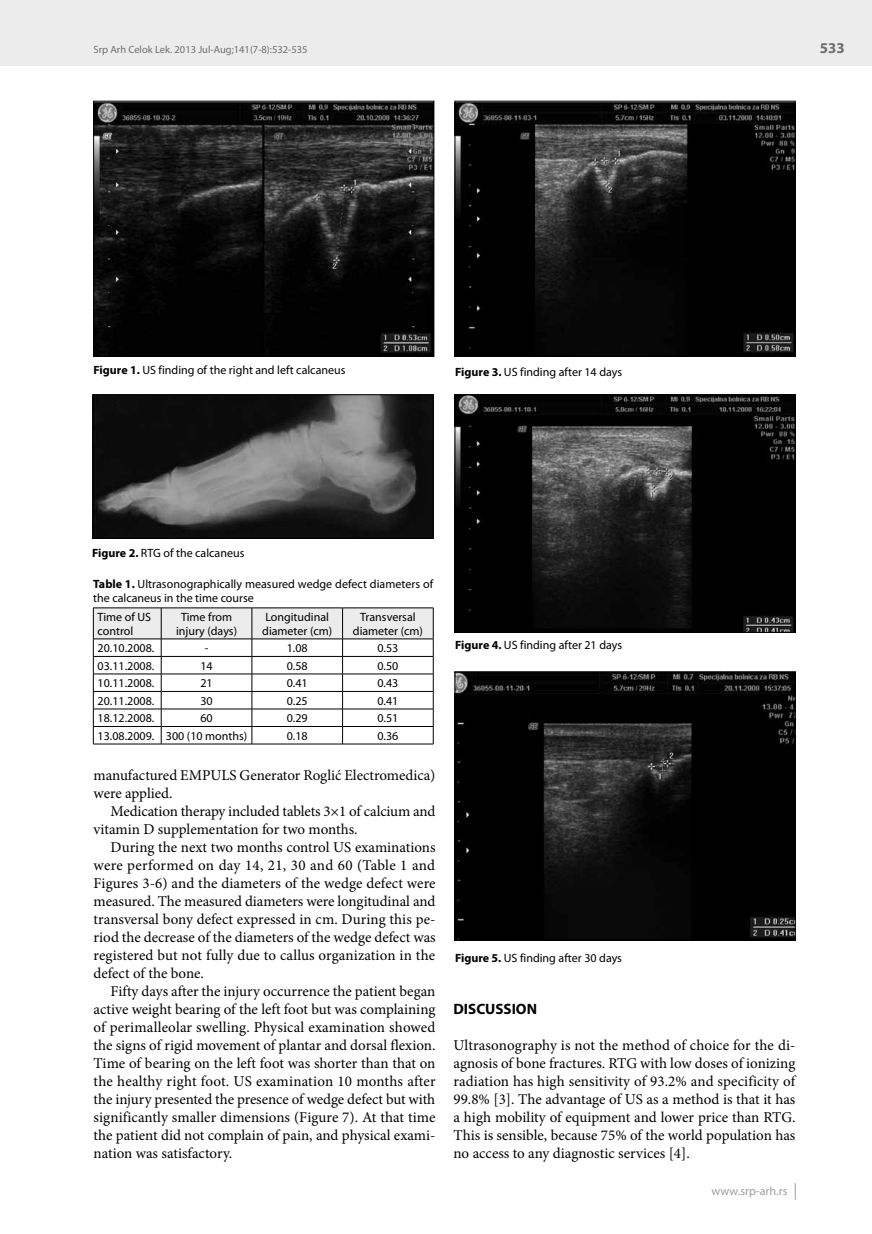
<style>
.page{position:relative;width:872px;height:1234px;background:#fff}
.page>*{position:absolute;margin:0;border:0;box-sizing:border-box;transform-origin:0 0}
.t1{font:15px/18px "Minion Pro";letter-spacing:-.005em;color:#000;text-align:justify}
.t2{font:700 15px "Myriad Pro";color:#000}
.t3{font:700 15px "Myriad Pro";color:#6f6f6e}
.t4{font:12px/13.5px "Myriad Pro";color:#000}
.t5{font:12px "Myriad Pro";letter-spacing:.005em;color:#9c9d9d}
.t6{font:10.5px "Myriad Pro";color:#6f6f6e}
.s1{font-weight:700}
</style>
<div class="page">
<div style="left:0;top:0;width:872px;height:66px;background:#ececed"></div>
<svg style="left:795px;top:1183px;width:1px;height:16px"></svg>
<img style="left:95px;top:103px;width:337px;height:251px">
<div style="left:93px;top:101px;width:341px;height:255px;border:1px solid #000"></div>
<img style="left:95px;top:396px;width:336px;height:140px">
<div style="left:93px;top:394px;width:340px;height:144px;border:1px solid #000"></div>
<img style="left:457px;top:103px;width:336px;height:251px">
<div style="left:455px;top:101px;width:340px;height:255px;border:1px solid #000"></div>
<svg style="left:93px;top:607px;width:341px;height:136px"></svg>
<hr style="left:93px;top:743px;width:68px;height:1px;background:#000">
<hr style="left:161px;top:743px;width:91px;height:1px;background:#000">
<hr style="left:252px;top:743px;width:90px;height:1px;background:#000">
<hr style="left:342px;top:743px;width:91px;height:1px;background:#000">
<img style="left:457px;top:396px;width:336px;height:234px">
<div style="left:455px;top:394px;width:340px;height:238px;border:1px solid #000"></div>
<img style="left:457px;top:673px;width:336px;height:265px">
<div style="left:455px;top:671px;width:340px;height:269px;border:1px solid #000"></div>
<p class="t6" style="left:94px;top:44px;width:216px">Srp Arh Celok Lek. 2013 Jul-Aug;141(7-8):532-535</p>
<p class="t3" style="left:820px;top:40px;width:26px">533</p>
<p class="t4" style="left:93px;top:363px;width:253px"><span class="s1">Figure 1.</span> US finding of the right and left calcaneus</p>
<p class="t4" style="left:455px;top:365px;width:168px"><span class="s1">Figure 3.</span> US finding after 14 days</p>
<p class="t4" style="left:92px;top:546px;width:154px"><span class="s1">Figure 2.</span> RTG of the calcaneus</p>
<p class="t4" style="left:93px;top:577px;width:341px"><span class="s1">Table 1.</span> Ultrasonographically measured wedge defect diameters of the calcaneus in the time course</p>
<p class="t4" style="left:98px;top:610px;width:55px">Time of US control</p>
<p class="t4" style="left:176px;top:610px;width:63px;text-align:center">Time from injury (days)</p>
<p class="t4" style="left:262px;top:610px;width:71px">Longitudinal diameter (cm)</p>
<p class="t4" style="left:353px;top:610px;width:71px;text-align:center">Transversal diameter (cm)</p>
<p class="t4" style="left:98px;top:641px;width:58px">20.10.2008.</p>
<p class="t4" style="left:205px;top:641px;width:5px">-</p>
<p class="t4" style="left:287px;top:641px;width:22px">1.08</p>
<p class="t4" style="left:377px;top:641px;width:22px">0.53</p>
<p class="t4" style="left:98px;top:659px;width:58px">03.11.2008.</p>
<p class="t4" style="left:200px;top:659px;width:14px">14</p>
<p class="t4" style="left:287px;top:659px;width:22px">0.58</p>
<p class="t4" style="left:377px;top:659px;width:22px">0.50</p>
<p class="t4" style="left:98px;top:676px;width:58px">10.11.2008.</p>
<p class="t4" style="left:200px;top:676px;width:14px">21</p>
<p class="t4" style="left:287px;top:676px;width:22px">0.41</p>
<p class="t4" style="left:377px;top:676px;width:22px">0.43</p>
<p class="t4" style="left:98px;top:694px;width:58px">20.11.2008.</p>
<p class="t4" style="left:200px;top:694px;width:14px">30</p>
<p class="t4" style="left:287px;top:694px;width:22px">0.25</p>
<p class="t4" style="left:377px;top:694px;width:22px">0.41</p>
<p class="t4" style="left:98px;top:711px;width:58px">18.12.2008.</p>
<p class="t4" style="left:200px;top:711px;width:14px">60</p>
<p class="t4" style="left:287px;top:711px;width:22px">0.29</p>
<p class="t4" style="left:377px;top:711px;width:22px">0.51</p>
<p class="t4" style="left:98px;top:729px;width:151px">13.08.2009. 300 (10 months)</p>
<p class="t4" style="left:287px;top:729px;width:22px">0.18</p>
<p class="t4" style="left:377px;top:729px;width:22px">0.36</p>
<p class="t1" style="left:94px;top:766px;width:343px">manufactured EMPULS Generator Roglić Electromedica) were applied.</p>
<p class="t1" style="left:94px;top:802px;width:343px;text-indent:17px">Medication therapy included tablets 3×1 of calcium and vitamin D supplementation for two months.</p>
<p class="t1" style="left:94px;top:838px;width:344px;text-indent:17px">During the next two months control US examinations were performed on day 14, 21, 30 and 60 (Table 1 and Figures 3-6) and the diameters of the wedge defect were measured. The measured diameters were longitudinal and transversal bony defect expressed in cm. During this pe&shy;riod the decrease of the diameters of the wedge defect was registered but not fully due to callus organization in the defect of the bone.</p>
<p class="t1" style="left:94px;top:982px;width:343px;text-indent:17px">Fifty days after the injury occurrence the patient began active weight bearing of the left foot but was complaining of perimalleolar swelling. Physical examination showed the signs of rigid movement of plantar and dorsal flexion.<br>Time of bearing on the left foot was shorter than that on the healthy right foot. US examination 10 months after the injury presented the presence of wedge defect but with significantly smaller dimensions (Figure 7). At that time the patient did not complain of pain, and physical exami&shy;nation was satisfactory.</p>
<p class="t4" style="left:455px;top:638px;width:168px"><span class="s1">Figure 4.</span> US finding after 21 days</p>
<p class="t4" style="left:455px;top:950px;width:168px"><span class="s1">Figure 5.</span> US finding after 30 days</p>
<p class="t2" style="left:453px;top:1000px;width:85px">DISCUSSION</p>
<p class="t1" style="left:453px;top:1036px;width:343px">Ultrasonography is not the method of choice for the di&shy;agnosis of bone fractures. RTG with low doses of ionizing radiation has high sensitivity of 93.2% and specificity of 99.8% [3]. The advantage of US as a method is that it has a high mobility of equipment and lower price than RTG.<br>This is sensible, because 75% of the world population has no access to any diagnostic services [4].</p>
<p class="t5" style="left:711px;top:1184px;width:77px">www.srp-arh.rs</p>
</div>
